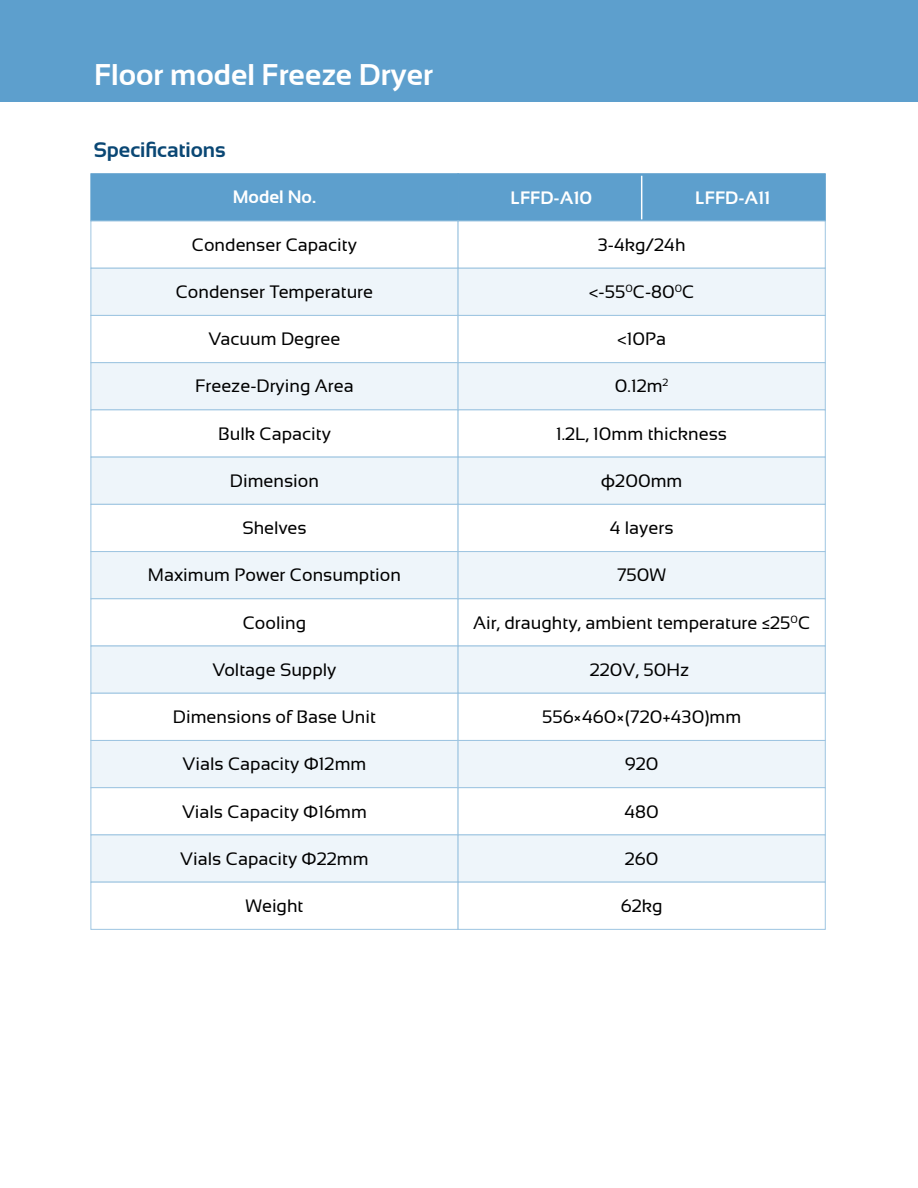
<style>
.page{position:relative;width:918px;height:1188px;background:#fff}
.page>*{position:absolute;margin:0;border:0;box-sizing:border-box;transform-origin:0 0}
.t1{font:700 30px "Sansation";color:#fff}
.t2{font:700 21px "Sansation";color:#0a4774}
.t3{font:18px "Sansation";color:#000}
.t4{font:700 18px "Sansation";color:#fff}
</style>
<div class="page">
<div style="left:0;top:0;width:918px;height:101px;background:#5d9fcd"></div>
<div style="left:91px;top:173px;width:367px;height:48px;background:#5d9fcd;border:1px solid #5d9fcd"></div>
<div style="left:458px;top:173px;width:368px;height:48px;background:#5d9fcd;border:1px solid #5d9fcd"></div>
<div style="left:91px;top:221px;width:367px;height:48px;background:#fff;border:1px solid #9ec5e1"></div>
<div style="left:458px;top:221px;width:368px;height:48px;background:#fff;border:1px solid #9ec5e1"></div>
<div style="left:91px;top:268px;width:367px;height:48px;background:#eef5fa;border:1px solid #9ec5e1"></div>
<div style="left:458px;top:268px;width:368px;height:48px;background:#eef5fa;border:1px solid #9ec5e1"></div>
<div style="left:91px;top:315px;width:367px;height:48px;background:#fff;border:1px solid #9ec5e1"></div>
<div style="left:458px;top:315px;width:368px;height:48px;background:#fff;border:1px solid #9ec5e1"></div>
<div style="left:91px;top:362px;width:367px;height:48px;background:#eef5fa;border:1px solid #9ec5e1"></div>
<div style="left:458px;top:362px;width:368px;height:48px;background:#eef5fa;border:1px solid #9ec5e1"></div>
<div style="left:91px;top:410px;width:367px;height:47px;background:#fff;border:1px solid #9ec5e1"></div>
<div style="left:458px;top:410px;width:368px;height:47px;background:#fff;border:1px solid #9ec5e1"></div>
<div style="left:91px;top:457px;width:367px;height:48px;background:#eef5fa;border:1px solid #9ec5e1"></div>
<div style="left:458px;top:457px;width:368px;height:48px;background:#eef5fa;border:1px solid #9ec5e1"></div>
<div style="left:91px;top:504px;width:367px;height:48px;background:#fff;border:1px solid #9ec5e1"></div>
<div style="left:458px;top:504px;width:368px;height:48px;background:#fff;border:1px solid #9ec5e1"></div>
<div style="left:91px;top:551px;width:367px;height:48px;background:#eef5fa;border:1px solid #9ec5e1"></div>
<div style="left:458px;top:551px;width:368px;height:48px;background:#eef5fa;border:1px solid #9ec5e1"></div>
<div style="left:91px;top:598px;width:367px;height:48px;background:#fff;border:1px solid #9ec5e1"></div>
<div style="left:458px;top:598px;width:368px;height:48px;background:#fff;border:1px solid #9ec5e1"></div>
<div style="left:91px;top:646px;width:367px;height:48px;background:#eef5fa;border:1px solid #9ec5e1"></div>
<div style="left:458px;top:646px;width:368px;height:48px;background:#eef5fa;border:1px solid #9ec5e1"></div>
<div style="left:91px;top:693px;width:367px;height:48px;background:#fff;border:1px solid #9ec5e1"></div>
<div style="left:458px;top:693px;width:368px;height:48px;background:#fff;border:1px solid #9ec5e1"></div>
<div style="left:91px;top:740px;width:367px;height:48px;background:#eef5fa;border:1px solid #9ec5e1"></div>
<div style="left:458px;top:740px;width:368px;height:48px;background:#eef5fa;border:1px solid #9ec5e1"></div>
<div style="left:91px;top:787px;width:367px;height:48px;background:#fff;border:1px solid #9ec5e1"></div>
<div style="left:458px;top:787px;width:368px;height:48px;background:#fff;border:1px solid #9ec5e1"></div>
<div style="left:91px;top:835px;width:367px;height:48px;background:#eef5fa;border:1px solid #9ec5e1"></div>
<div style="left:458px;top:835px;width:368px;height:48px;background:#eef5fa;border:1px solid #9ec5e1"></div>
<div style="left:91px;top:882px;width:367px;height:48px;background:#fff;border:1px solid #9ec5e1"></div>
<div style="left:458px;top:882px;width:368px;height:48px;background:#fff;border:1px solid #9ec5e1"></div>
<hr style="left:641px;top:176px;width:1px;height:43px;background:#fff">
<h1 class="t1" style="left:94px;top:58px;width:340px">Floor model Freeze Dryer</h1>
<p class="t2" style="left:94px;top:138px;width:134px">Specifications</p>
<p class="t4" style="left:233px;top:187px;width:85px">Model No.</p>
<p class="t3" style="left:192px;top:234px;width:167px">Condenser Capacity</p>
<p class="t3" style="left:176px;top:282px;width:199px">Condenser Temperature</p>
<p class="t3" style="left:209px;top:329px;width:133px">Vacuum Degree</p>
<p class="t3" style="left:195px;top:376px;width:160px">Freeze-Drying Area</p>
<p class="t3" style="left:218px;top:423px;width:114px">Bulk Capacity</p>
<p class="t3" style="left:230px;top:471px;width:91px">Dimension</p>
<p class="t3" style="left:242px;top:518px;width:66px">Shelves</p>
<p class="t3" style="left:148px;top:565px;width:255px">Maximum Power Consumption</p>
<p class="t3" style="left:243px;top:612px;width:65px">Cooling</p>
<p class="t3" style="left:213px;top:660px;width:125px">Voltage Supply</p>
<p class="t3" style="left:173px;top:707px;width:205px">Dimensions of Base Unit</p>
<p class="t3" style="left:183px;top:754px;width:185px">Vials Capacity Φ12mm</p>
<p class="t3" style="left:182px;top:801px;width:186px">Vials Capacity Φ16mm</p>
<p class="t3" style="left:180px;top:849px;width:190px">Vials Capacity Φ22mm</p>
<p class="t3" style="left:245px;top:896px;width:60px">Weight</p>
<p class="t4" style="left:511px;top:188px;width:83px">LFFD-A10</p>
<p class="t4" style="left:695px;top:188px;width:77px">LFFD-A11</p>
<p class="t3" style="left:598px;top:234px;width:89px">3-4kg/24h</p>
<p class="t3" style="left:589px;top:282px;width:107px">&lt;-55<sup>0</sup>C-80<sup>0</sup>C</p>
<p class="t3" style="left:617px;top:329px;width:51px">&lt;10Pa</p>
<p class="t3" style="left:615px;top:376px;width:55px">0.12m<sup>2</sup></p>
<p class="t3" style="left:556px;top:423px;width:173px">1.2L, 10mm thickness</p>
<p class="t3" style="left:601px;top:471px;width:83px">ф200mm</p>
<p class="t3" style="left:610px;top:518px;width:65px">4 layers</p>
<p class="t3" style="left:617px;top:565px;width:51px">750W</p>
<p class="t3" style="left:473px;top:612px;width:339px">Air, draughty, ambient temperature ≤25<sup>0</sup>C</p>
<p class="t3" style="left:590px;top:660px;width:101px">220V, 50Hz</p>
<p class="t3" style="left:542px;top:707px;width:201px">556×460×(720+430)mm</p>
<p class="t3" style="left:625px;top:754px;width:35px">920</p>
<p class="t3" style="left:625px;top:801px;width:36px">480</p>
<p class="t3" style="left:625px;top:849px;width:35px">260</p>
<p class="t3" style="left:621px;top:896px;width:43px">62kg</p>
</div>
